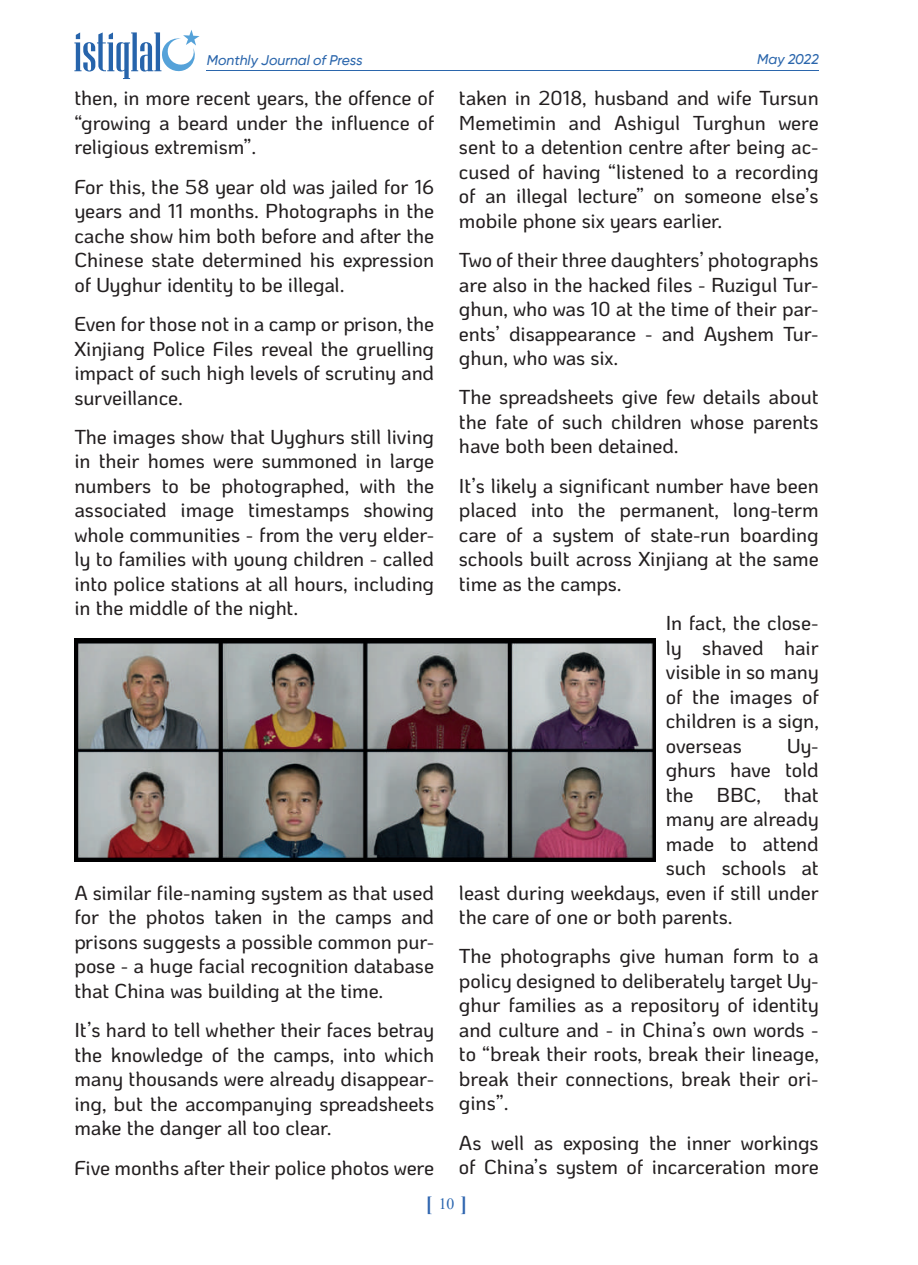
<style>
.page{position:relative;width:918px;height:1265px;background:#fff}
.page>*{position:absolute;margin:0;border:0;box-sizing:border-box;transform-origin:0 0}
.t1{font:500 20.12px/24.5px "Ko Ho";letter-spacing:-.005em;color:#231f20;text-align:justify}
.t2{font:700 20.12px "Times New Roman";color:#2f65af}
.t3{font:italic 500 14px "Gilroy";color:#2b66ac}
.s1{font-weight:400;font-size:15.75px;color:#2b66af}
</style>
<div class="page">
<hr style="left:207px;top:70px;width:612px;height:1px;background:#2b66ac">
<svg style="left:74px;top:30px;width:126px;height:49px"></svg>
<img style="left:74px;top:639px;width:582px;height:222px">
<p class="t3" style="left:207px;top:51px;width:157px">Monthly Journal of Press</p>
<p class="t3" style="left:757px;top:51px;width:63px">May 2022</p>
<p class="t1" style="left:74px;top:86px;width:361px">then, in more recent years, the offence of “growing a beard under the influence of religious extremism”.</p>
<p class="t1" style="left:74px;top:175px;width:361px">For this, the 58 year old was jailed for 16 years and 11 months. Photographs in the cache show him both before and after the Chinese state determined his expression of Uyghur identity to be illegal.</p>
<p class="t1" style="left:74px;top:312px;width:361px">Even for those not in a camp or prison, the Xinjiang Police Files reveal the gruelling impact of such high levels of scrutiny and surveillance.</p>
<p class="t1" style="left:74px;top:425px;width:361px">The images show that Uyghurs still living in their homes were summoned in large numbers to be photographed, with the associated image timestamps showing whole communities - from the very elder&shy;ly to families with young children - called into police stations at all hours, including in the middle of the night.</p>
<p class="t1" style="left:459px;top:86px;width:361px">taken in 2018, husband and wife Tursun Memetimin and Ashigul Turghun were sent to a detention centre after being ac&shy;cused of having “listened to a recording of an illegal lecture” on someone else’s mobile phone six years earlier.</p>
<p class="t1" style="left:459px;top:248px;width:361px">Two of their three daughters’ photographs are also in the hacked files - Ruzigul Tur&shy;ghun, who was 10 at the time of their par&shy;ents’ disappearance - and Ayshem Tur&shy;ghun, who was six.</p>
<p class="t1" style="left:459px;top:385px;width:361px">The spreadsheets give few details about the fate of such children whose parents have both been detained.</p>
<p class="t1" style="left:459px;top:474px;width:361px">It’s likely a significant number have been placed into the permanent, long-term care of a system of state-run boarding schools built across Xinjiang at the same time as the camps.</p>
<p class="t1" style="left:666px;top:611px;width:154px">In fact, the close&shy;ly shaved hair visible in so many of the images of children is a sign, overseas</p>
<p class="t1" style="left:787px;top:733px;width:33px">Uy-</p>
<p class="t1" style="left:666px;top:758px;width:154px">ghurs have told</p>
<p class="t1" style="left:666px;top:782px;width:154px">the BBC, that</p>
<p class="t1" style="left:666px;top:807px;width:154px">many are already</p>
<p class="t1" style="left:666px;top:831px;width:154px">made to attend</p>
<p class="t1" style="left:666px;top:856px;width:154px">such schools at</p>
<p class="t1" style="left:459px;top:880px;width:361px">least during weekdays, even if still under</p>
<p class="t1" style="left:459px;top:905px;width:275px">the care of one or both parents.</p>
<p class="t1" style="left:459px;top:944px;width:361px">The photographs give human form to a policy designed to deliberately target Uy&shy;ghur families as a repository of identity and culture and - in China’s own words - to “break their roots, break their lineage, break their connections, break their ori&shy;gins”.</p>
<p class="t1" style="left:459px;top:1131px;width:361px">As well as exposing the inner workings of China’s system of incarceration more</p>
<p class="t1" style="left:74px;top:881px;width:361px">A similar file-naming system as that used for the photos taken in the camps and prisons suggests a possible common pur&shy;pose - a huge facial recognition database that China was building at the time.</p>
<p class="t1" style="left:74px;top:1018px;width:361px">It’s hard to tell whether their faces betray the knowledge of the camps, into which many thousands were already disappear&shy;ing, but the accompanying spreadsheets make the danger all too clear.</p>
<p class="t1" style="left:74px;top:1155px;width:361px">Five months after their police photos were</p>
<p class="t2" style="left:426px;top:1189px;width:43px">[ <span class="s1">10</span> ]</p>
</div>
